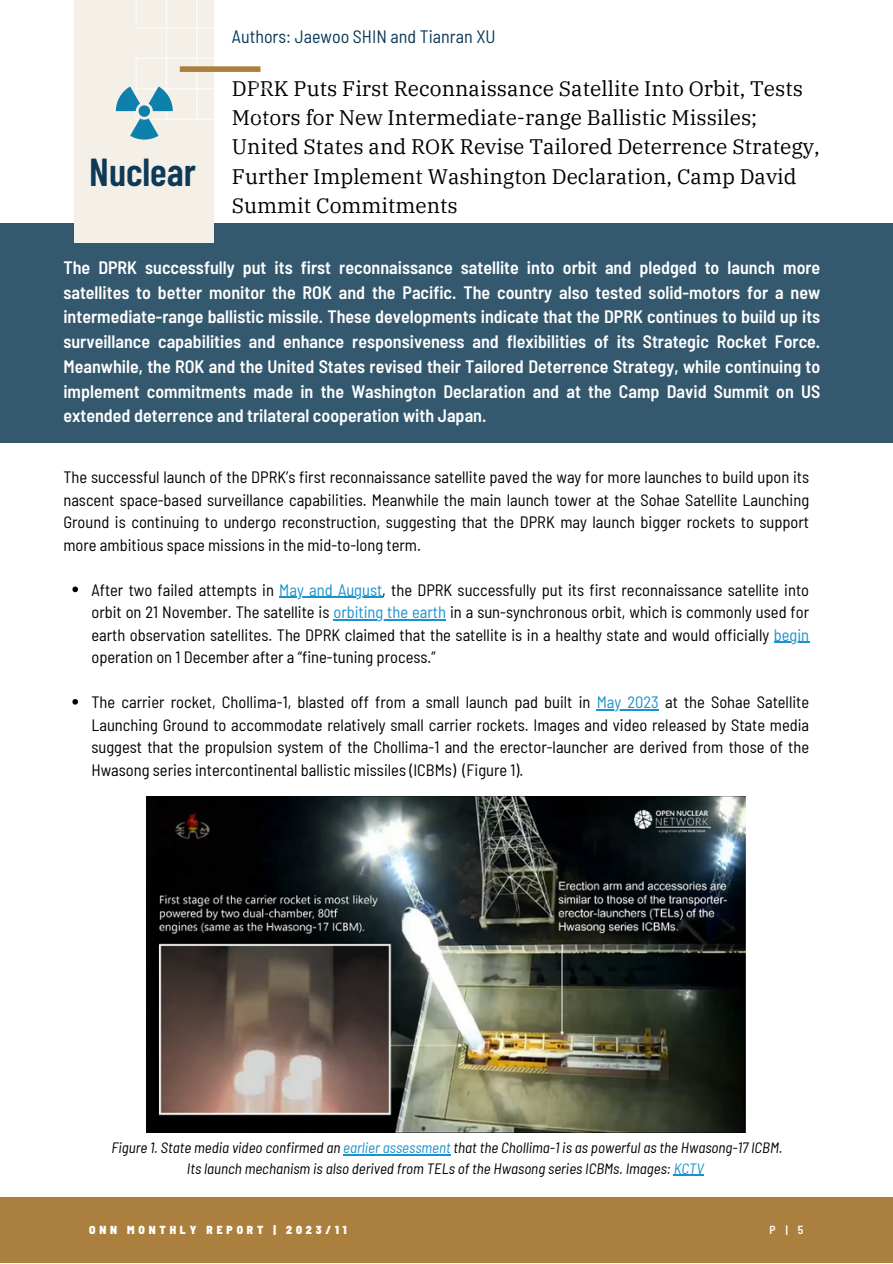
<style>
.page{position:relative;width:893px;height:1264px;background:#fff}
.page>*{position:absolute;margin:0;border:0;box-sizing:border-box;transform-origin:0 0}
.t1{font:600 39px "Barlow Condensed";color:#0d3a57}
.t2{font:21px/29.2px "IBM Plex Serif";color:#000}
.t3{font:600 semi-condensed 18px/24.8px "Barlow";color:#fff;text-align:justify}
.t4{font:semi-condensed 18px "Barlow";color:#0d3a57}
.t5{font:semi-condensed 16.5px/22.5px "Barlow";color:#000;text-align:justify}
.t6{font:italic semi-condensed 15px/20.2px "Barlow";color:#000;text-align:center}
.t7{font:900 semi-condensed 11.55px "Barlow";letter-spacing:.33em;color:#fff}
.t8{font:600 semi-condensed 11.55px "Barlow";color:#fff}
.s1{color:#1a92ce}
</style>
<div class="page">
<div style="left:0;top:223px;width:892px;height:220px;background:#34586e"></div>
<div style="left:75px;top:0;width:139px;height:242px;background:#f4f0e8"></div>
<div style="left:0;top:1196px;width:892px;height:66px;background:#ab803f"></div>
<img style="left:136px;top:0;width:125px;height:120px">
<div style="left:180px;top:66px;width:80px;height:6px;background:#ab803f"></div>
<svg style="left:72px;top:586px;width:6px;height:6px"></svg>
<hr style="left:279px;top:596px;width:103px;height:2px;background:#1a92ce">
<hr style="left:333px;top:619px;width:113px;height:1px;background:#1a92ce">
<hr style="left:773px;top:641px;width:36px;height:1px;background:#1a92ce">
<svg style="left:72px;top:699px;width:6px;height:5px"></svg>
<hr style="left:596px;top:709px;width:62px;height:1px;background:#1a92ce">
<svg style="left:116px;top:86px;width:57px;height:53px"></svg>
<img style="left:147px;top:796px;width:598px;height:336px">
<hr style="left:343px;top:1154px;width:107px;height:1px;background:#1a92ce">
<hr style="left:673px;top:1174px;width:30px;height:1px;background:#1a92ce">
<p class="t1" style="left:89px;top:147px;width:108px">Nuclear</p>
<p class="t4" style="left:232px;top:25px;width:265px">Authors: Jaewoo SHIN and Tianran XU</p>
<p class="t2" style="left:232px;top:73px;width:572px">DPRK Puts First Reconnaissance Satellite Into Orbit, Tests<br>Motors for New Intermediate-range Ballistic Missiles;</p>
<p class="t2" style="left:232px;top:132px;width:589px">United States and ROK Revise Tailored Deterrence Strategy,<br>Further Implement Washington Declaration, Camp David<br>Summit Commitments</p>
<p class="t3" style="left:63px;top:254px;width:758px">The DPRK successfully put its first reconnaissance satellite into orbit and pledged to launch more satellites to better monitor the ROK and the Pacific. The country also tested solid-motors for a new intermediate-range ballistic missile. These developments indicate that the DPRK continues to build up its surveillance capabilities and enhance responsiveness and flexibilities of its Strategic Rocket Force.<br>Meanwhile, the ROK and the United States revised their Tailored Deterrence Strategy, while continuing to implement commitments made in the Washington Declaration and at the Camp David Summit on US extended deterrence and trilateral cooperation with Japan.</p>
<p class="t5" style="left:63px;top:465px;width:747px">The successful launch of the DPRK’s first reconnaissance satellite paved the way for more launches to build upon its nascent space-based surveillance capabilities. Meanwhile the main launch tower at the Sohae Satellite Launching Ground is continuing to undergo reconstruction, suggesting that the DPRK may launch bigger rockets to support more ambitious space missions in the mid-to-long term.</p>
<p class="t5" style="left:91px;top:577px;width:719px">After two failed attempts in <span class="s1">May and August</span>, the DPRK successfully put its first reconnaissance satellite into orbit on 21 November. The satellite is <span class="s1">orbiting the earth</span> in a sun-synchronous orbit, which is commonly used for earth observation satellites. The DPRK claimed that the satellite is in a healthy state and would officially <span class="s1">begin </span>operation on 1 December after a “fine-tuning process.”</p>
<p class="t5" style="left:91px;top:690px;width:719px">The carrier rocket, Chollima-1, blasted off from a small launch pad built in <span class="s1">May 2023</span> at the Sohae Satellite Launching Ground to accommodate relatively small carrier rockets. Images and video released by State media suggest that the propulsion system of the Chollima-1 and the erector-launcher are derived from those of the Hwasong series intercontinental ballistic missiles (ICBMs) (Figure 1).</p>
<p class="t6" style="left:111px;top:1137px;width:672px">Figure 1. State media video confirmed an <span class="s1">earlier assessment</span> that the Chollima-1 is as powerful as the Hwasong-17 ICBM.<br>Its launch mechanism is also derived from TELs of the Hwasong series ICBMs. Images: <span class="s1">KCTV</span></p>
<p class="t7" style="left:89px;top:1222px;width:259px">ONN MONTHLY REPORT | 2023/11</p>
<p class="t8" style="left:769px;top:1222px;width:35px">P|5</p>
</div>
